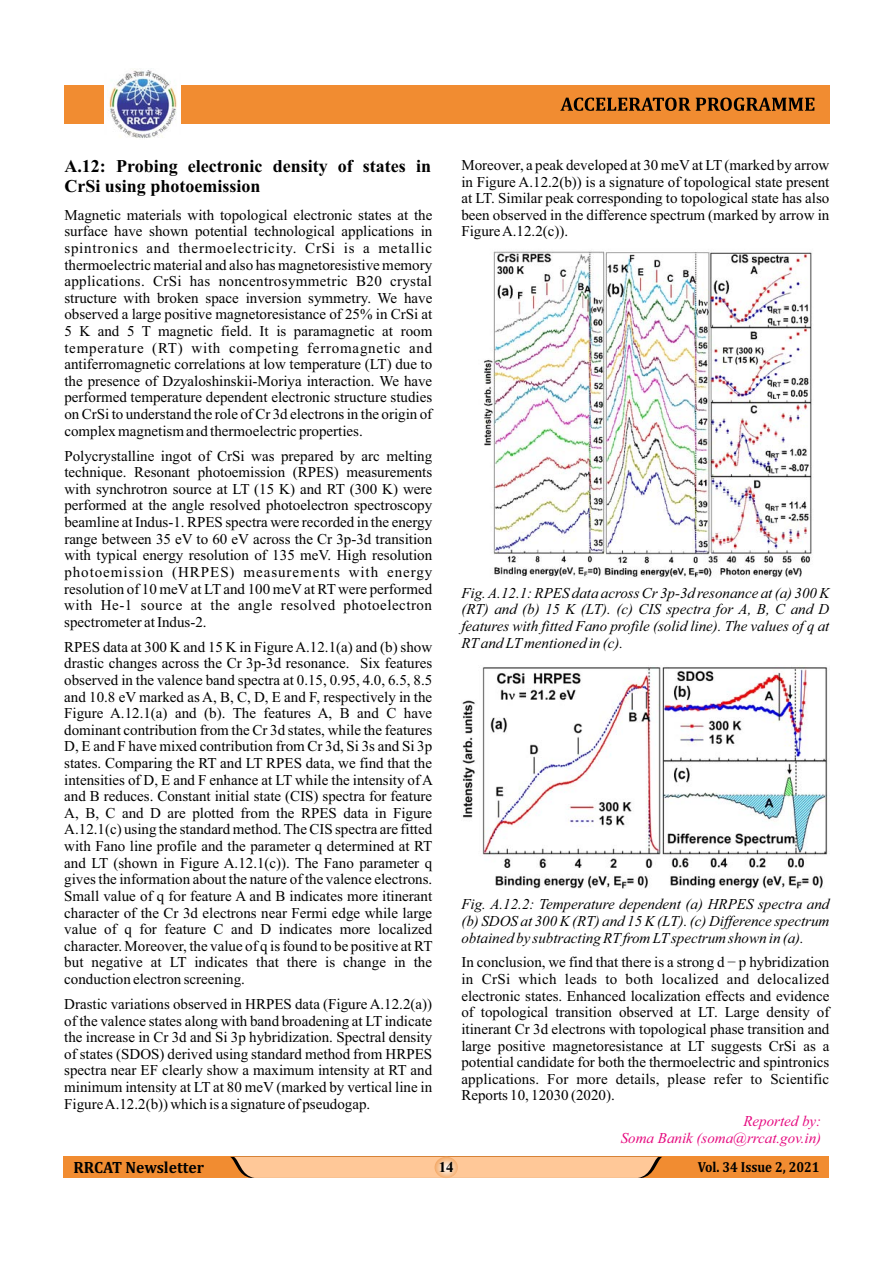
<style>
.page{position:relative;width:893px;height:1263px;background:#fff}
.page>*{position:absolute;margin:0;border:0;box-sizing:border-box;transform-origin:0 0}
.t1{font:700 18px/20.1px "Times New Roman";color:#000}
.t2{font:700 16.5px "Cambria";color:#000;scale:.95 1}
.t3{font:15px/16.6px "Times New Roman";color:#000;text-align:justify}
.t4{font:italic 15px/16.6px "Times New Roman";color:#000;text-align:justify}
.t5{font:italic 15px/16.6px "Times New Roman";color:#e5097f;text-align:right}
.t6{font:700 15px "Times New Roman";color:#000}
.t7{font:700 14.7px "Cambria";color:#000;scale:.89 1}
</style>
<div class="page">
<img style="left:484px;top:251px;width:328px;height:327px">
<div style="left:64px;top:85px;width:765px;height:38px;background:#f18c31"></div>
<svg style="left:560px;top:98px;width:254px;height:13px"></svg>
<div style="left:104px;top:73px;width:77px;height:62px;background:#fefefe"></div>
<img style="left:109px;top:70px;width:68px;height:68px">
<div style="left:63px;top:1157px;width:766px;height:21px;background:#f18c31"></div>
<div style="left:230px;top:1157px;width:432px;height:21px;background:#ffc898"></div>
<svg style="left:435px;top:1157px;width:23px;height:21px"></svg>
<img style="left:461px;top:667px;width:367px;height:221px">
<p class="t1" style="left:64px;top:158px;width:368px">A.12: Probing electronic density of states in<br>CrSi using photoemission</p>
<p class="t3" style="left:64px;top:208px;width:369px">Magnetic materials with topological electronic states at the surface have shown potential technological applications in spintronics and thermoelectricity. CrSi is a metallic thermoelectric material and also has magnetoresistive memory applications. CrSi has noncentrosymmetric B20 crystal structure with broken space inversion symmetry. We have observed a large positive magnetoresistance of 25% in CrSi at 5 K and 5 T magnetic field. It is paramagnetic at room temperature (RT) with competing ferromagnetic and antiferromagnetic correlations at low temperature (LT) due to the presence of Dzyaloshinskii-Moriya interaction. We have performed temperature dependent electronic structure studies on CrSi to understand the role of Cr 3d electrons in the origin of complex magnetism and thermoelectric properties.</p>
<p class="t3" style="left:64px;top:449px;width:370px">Polycrystalline ingot of CrSi was prepared by arc melting technique. Resonant photoemission (RPES) measurements with synchrotron source at LT (15 K) and RT (300 K) were performed at the angle resolved photoelectron spectroscopy beamline at Indus-1. RPES spectra were recorded in the energy range between 35 eV to 60 eV across the Cr 3p-3d transition with typical energy resolution of 135 meV. High resolution photoemission (HRPES) measurements with energy resolution of 10 meV at LT and 100 meV at RT were performed with He-1 source at the angle resolved photoelectron spectrometer at Indus-2.</p>
<p class="t3" style="left:64px;top:640px;width:370px">RPES data at 300 K and 15 K in Figure A.12.1(a) and (b) show drastic changes across the Cr 3p-3d resonance. Six features observed in the valence band spectra at 0.15, 0.95, 4.0, 6.5, 8.5 and 10.8 eV marked as A, B, C, D, E and F, respectively in the Figure A.12.1(a) and (b). The features A, B and C have dominant contribution from the Cr 3d states, while the features D, E and F have mixed contribution from Cr 3d, Si 3s and Si 3p states. Comparing the RT and LT RPES data, we find that the intensities of D, E and F enhance at LT while the intensity of A and B reduces. Constant initial state (CIS) spectra for feature A, B, C and D are plotted from the RPES data in Figure A.12.1(c) using the standard method. The CIS spectra are fitted with Fano line profile and the parameter q determined at RT and LT (shown in Figure A.12.1(c)). The Fano parameter q gives the information about the nature of the valence electrons.<br>Small value of q for feature A and B indicates more itinerant character of the Cr 3d electrons near Fermi edge while large value of q for feature C and D indicates more localized character. Moreover, the value of q is found to be positive at RT but negative at LT indicates that there is change in the conduction electron screening.</p>
<p class="t3" style="left:64px;top:997px;width:369px">Drastic variations observed in HRPES data (Figure A.12.2(a)) of the valence states along with band broadening at LT indicate the increase in Cr 3d and Si 3p hybridization. Spectral density of states (SDOS) derived using standard method from HRPES spectra near EF clearly show a maximum intensity at RT and minimum intensity at LT at 80 meV (marked by vertical line in Figure A.12.2(b)) which is a signature of pseudogap.</p>
<p class="t3" style="left:461px;top:158px;width:369px">Moreover, a peak developed at 30 meV at LT (marked by arrow in Figure A.12.2(b)) is a signature of topological state present at LT. Similar peak corresponding to topological state has also been observed in the difference spectrum (marked by arrow in Figure A.12.2(c)).</p>
<p class="t4" style="left:461px;top:586px;width:369px">Fig. A.12.1: RPES data across Cr 3p-3d resonance at (a) 300 K (RT) and (b) 15 K (LT). (c) CIS spectra for A, B, C and D features with fitted Fano profile (solid line). The values of q at RT and LT mentioned in (c).</p>
<p class="t4" style="left:461px;top:897px;width:369px">Fig. A.12.2: Temperature dependent (a) HRPES spectra and (b) SDOS at 300 K (RT) and 15 K (LT). (c) Difference spectrum obtained by subtracting RT from LT spectrum shown in (a).</p>
<p class="t3" style="left:461px;top:955px;width:370px">In conclusion, we find that there is a strong d − p hybridization in CrSi which leads to both localized and delocalized electronic states. Enhanced localization effects and evidence of topological transition observed at LT. Large density of itinerant Cr 3d electrons with topological phase transition and large positive magnetoresistance at LT suggests CrSi as a potential candidate for both the thermoelectric and spintronics applications. For more details, please refer to Scientific Reports 10, 12030 (2020).</p>
<p class="t5" style="left:621px;top:1114px;width:202px">Reported by:<br>Soma Banik (soma@rrcat.gov.in)</p>
<p class="t2" style="left:74px;top:1160px;width:139px">RRCAT Newsletter</p>
<p class="t6" style="left:439px;top:1162px;width:16px">14</p>
<p class="t7" style="left:698px;top:1160px;width:138px">Vol. 34 Issue 2, 2021</p>
</div>
